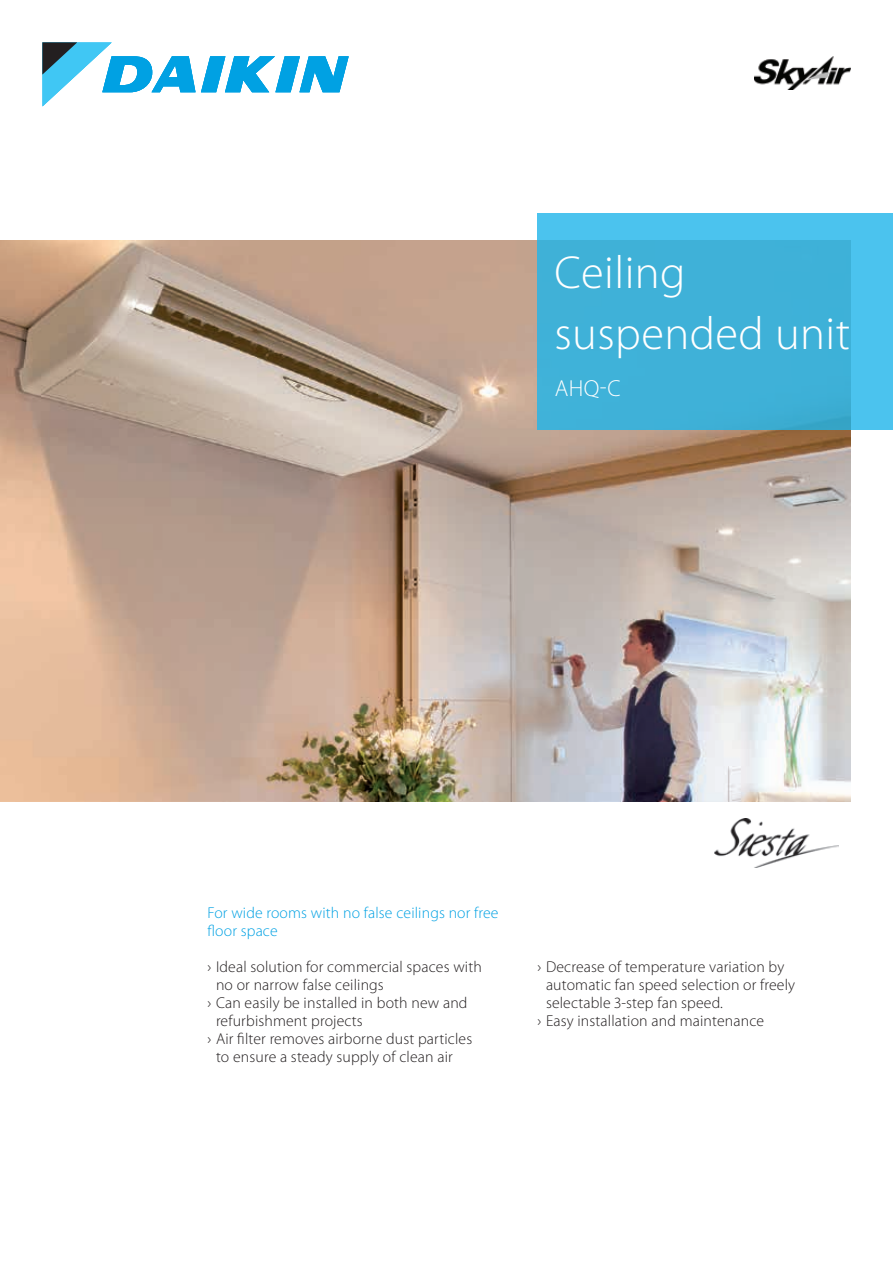
<style>
.page{position:relative;width:893px;height:1263px;background:#fff}
.page>*{position:absolute;margin:0;border:0;box-sizing:border-box;transform-origin:0 0}
.t1{font:300 46.5px/61.2px "Myriad Pro";letter-spacing:.01em;color:#fff}
.t2{font:300 23.25px "Myriad Pro";color:#fff}
.t3{font:300 15.75px "Myriad Pro";letter-spacing:.01em;color:#231f20}
.t4{font:300 15.75px/18px "Myriad Pro";letter-spacing:.01em;color:#00a1e3}
</style>
<div class="page">
<svg style="left:43px;top:43px;width:306px;height:63px"></svg>
<img style="left:755px;top:57px;width:95px;height:33px">
<img style="left:715px;top:818px;width:123px;height:50px">
<img style="left:0;top:241px;width:850px;height:561px">
<svg style="left:537px;top:213px;width:356px;height:217px;background:#41b4dc"></svg>
<h1 class="t1" style="left:554px;top:243px;width:297px">Ceiling suspended unit</h1>
<h2 class="t2" style="left:555px;top:375px;width:67px">AHQ-C</h2>
<p class="t4" style="left:207px;top:904px;width:293px">For wide rooms with no false ceilings nor free floor space</p>
<p class="t3" style="left:207px;top:958px;width:276px">› Ideal solution for commercial spaces with</p>
<p class="t3" style="left:216px;top:976px;width:169px">no or narrow false ceilings</p>
<p class="t3" style="left:207px;top:994px;width:262px">› Can easily be installed in both new and</p>
<p class="t3" style="left:216px;top:1012px;width:148px">refurbishment projects</p>
<p class="t3" style="left:207px;top:1030px;width:266px">› Air filter removes airborne dust particles</p>
<p class="t3" style="left:216px;top:1048px;width:238px">to ensure a steady supply of clean air</p>
<p class="t3" style="left:537px;top:958px;width:248px">› Decrease of temperature variation by</p>
<p class="t3" style="left:546px;top:976px;width:251px">automatic fan speed selection or freely</p>
<p class="t3" style="left:546px;top:994px;width:178px">selectable 3-step fan speed.</p>
<p class="t3" style="left:537px;top:1012px;width:228px">› Easy installation and maintenance</p>
</div>
